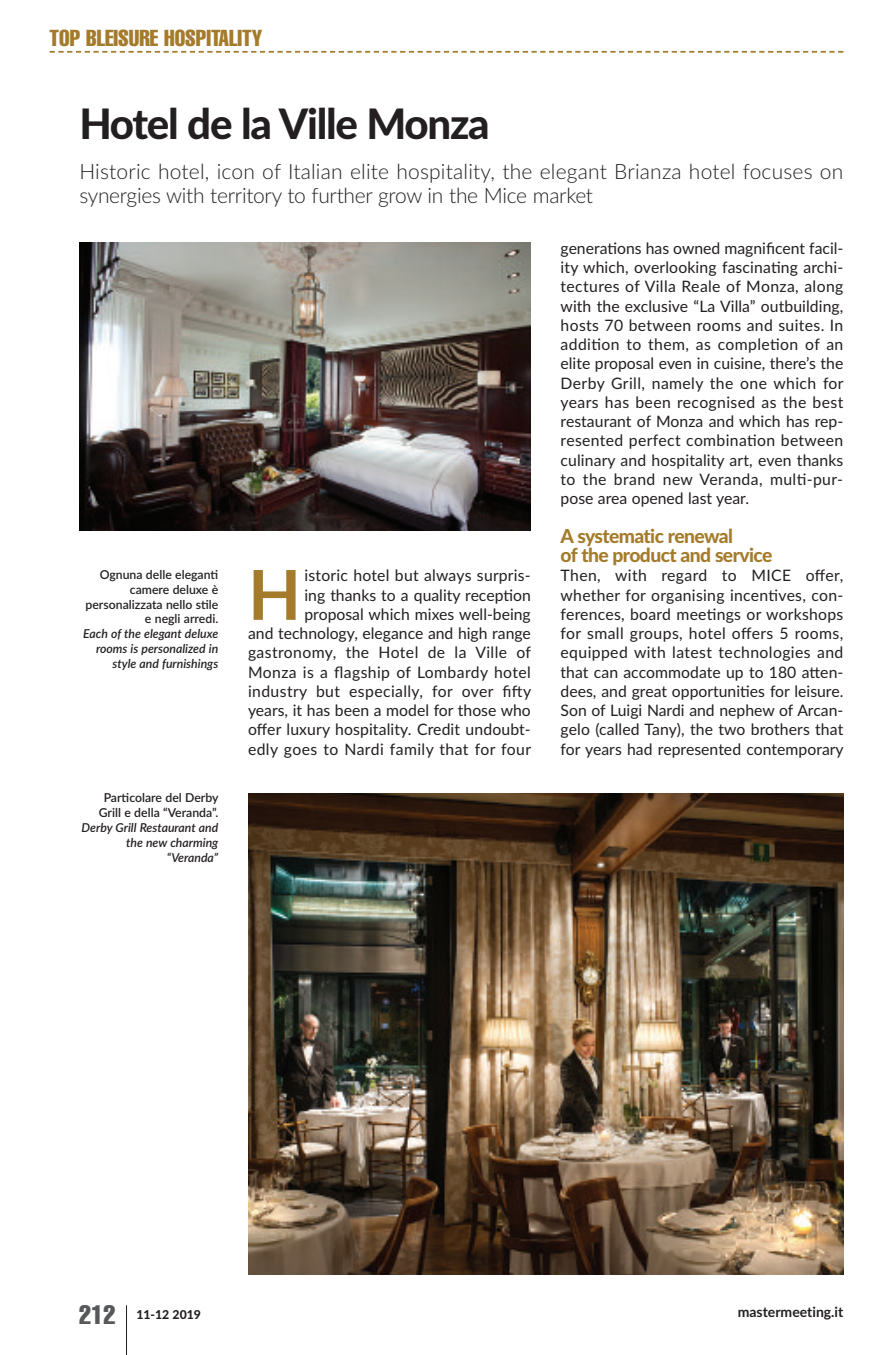
<style>
.page{position:relative;width:893px;height:1355px;background:#fff}
.page>*{position:absolute;margin:0;border:0;box-sizing:border-box;transform-origin:0 0}
.t1{font:700 68.77px "Lato";color:#a37b2b}
.t2{font:800 42px "Lato";letter-spacing:-.03em;color:#231f20}
.t3{font:extra-condensed 26.25px "Helvetica";color:#57585a}
.t4{font:extra-condensed 22.75px "Helvetica";color:#a37b2b}
.t5{font:300 21px/24.5px "Lato";letter-spacing:.005em;color:#231f20}
.t6{font:800 19.25px/19.2px "Lato";letter-spacing:-.03em;color:#a37b2b}
.t7{font:15.75px/19.2px "Lato";letter-spacing:.005em;color:#231f20;text-align:justify}
.t8{font:700 14px "Lato";color:#231f20}
.t9{font:600 12.25px/14.9px "Lato";color:#231f20;text-align:right}
.t10{font:italic 600 12.25px/14.9px "Lato";color:#231f20;text-align:right}
.t11{font:800 12.25px "Lato";color:#231f20}
</style>
<div class="page">
<hr style="left:126px;top:1305px;width:1px;height:49px;background:#231f20">
<svg style="left:50px;top:51px;width:793px;height:2px"></svg>
<img style="left:79px;top:242px;width:452px;height:289px">
<img style="left:248px;top:793px;width:595px;height:481px">
<h3 class="t4" style="left:50px;top:30px;width:214px">TOP BLEISURE HOSPITALITY</h3>
<h2 class="t2" style="left:79px;top:99px;width:412px">Hotel de la Ville Monza</h2>
<h3 class="t5" style="left:79px;top:159px;width:765px">Historic hotel, icon of Italian elite hospitality, the elegant Brianza hotel focuses on synergies with territory to further grow in the Mice market</h3>
<p class="t9" style="left:86px;top:567px;width:134px">Ognuna delle eleganti camere deluxe è personalizzata nello stile e negli arredi.</p>
<p class="t10" style="left:83px;top:626px;width:137px">Each of the elegant deluxe rooms is personalized in style and furnishings</p>
<p class="t9" style="left:99px;top:790px;width:121px;text-align:center">Particolare del Derby<br>Grill e della “Veranda”.</p>
<p class="t10" style="left:82px;top:820px;width:138px">Derby Grill Restaurant and the new charming “Veranda”</p>
<p class="t7" style="left:248px;top:566px;width:285px;text-align:right">istoric hotel but always surpris-<br>ing thanks to a quality reception proposal which mixes well-being<br>and technology, elegance and high range gastronomy, the Hotel de la Ville of Monza is a flagship of Lombardy hotel industry but especially, for over fifty years, it has been a model for those who offer luxury hospitality. Credit undoubt&shy;edly goes to Nardi family that for four</p>
<h1 class="t1" style="left:248px;top:556px;width:55px">H</h1>
<p class="t7" style="left:561px;top:239px;width:285px">generations has owned magnificent facil&shy;ity which, overlooking fascinating archi&shy;tectures of Villa Reale of Monza, along with the exclusive “La Villa” outbuilding, hosts 70 between rooms and suites. In addition to them, as completion of an elite proposal even in cuisine, there’s the Derby Grill, namely the one which for years has been recognised as the best restaurant of Monza and which has rep&shy;resented perfect combination between culinary and hospitality art, even thanks to the brand new Veranda, multi-pur&shy;pose area opened last year.</p>
<p class="t6" style="left:561px;top:526px;width:213px">A systematic renewal<br>of the product and service</p>
<p class="t7" style="left:561px;top:566px;width:285px">Then, with regard to MICE offer, whether for organising incentives, con&shy;ferences, board meetings or workshops for small groups, hotel offers 5 rooms, equipped with latest technologies and that can accommodate up to 180 atten&shy;dees, and great opportunities for leisure.<br>Son of Luigi Nardi and nephew of Arcan&shy;gelo (called Tany), the two brothers that for years had represented contemporary</p>
<h3 class="t3" style="left:79px;top:1305px;width:38px">212</h3>
<p class="t11" style="left:136px;top:1307px;width:66px">11-12 2019</p>
<p class="t8" style="left:738px;top:1303px;width:107px">mastermeeting.it</p>
</div>
